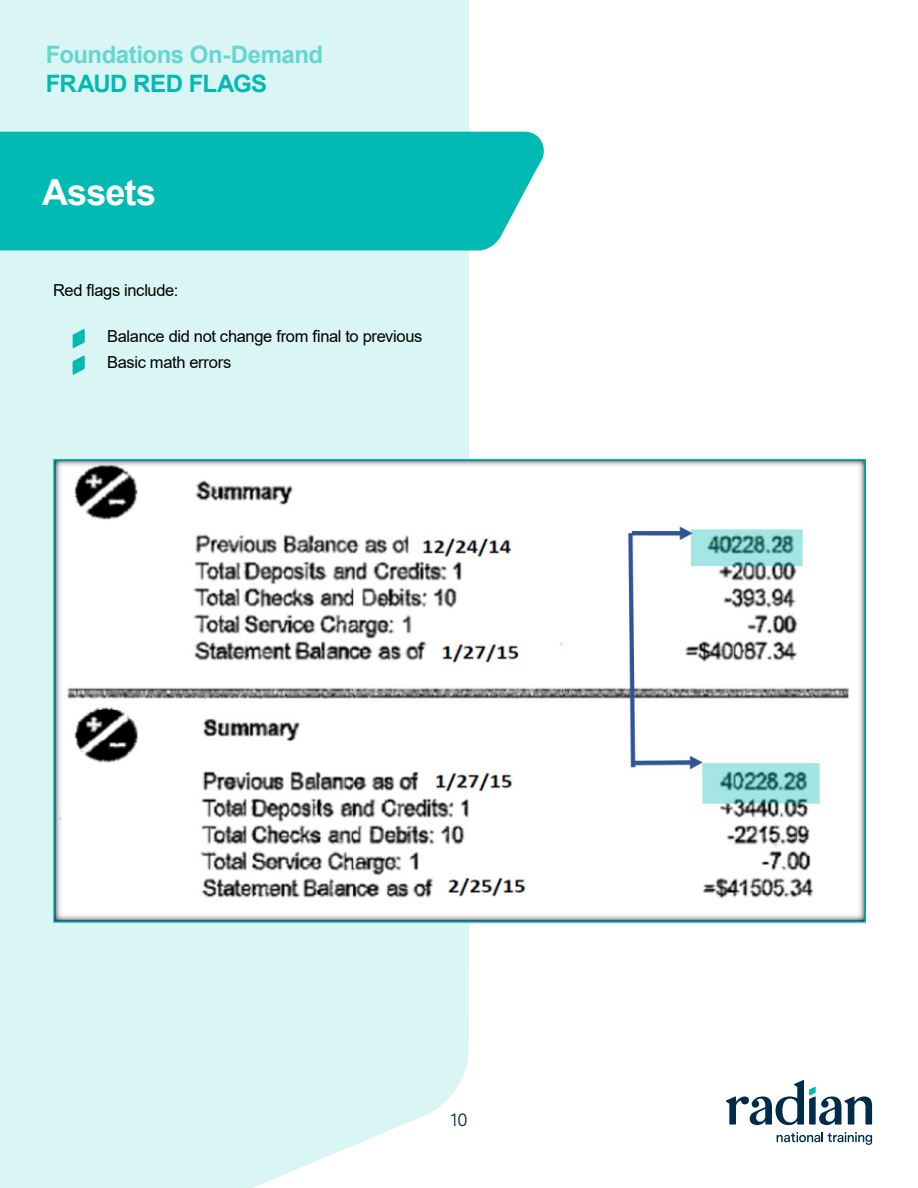
<style>
.page{position:relative;width:918px;height:1188px;background:#fff}
.page>*{position:absolute;margin:0;border:0;box-sizing:border-box;transform-origin:0 0}
.Internal_Pages_-_Mai{font:700 36px "Arial";letter-spacing:-.02em;color:#fff}
.t1{font:700 24px "Arial";letter-spacing:-.02em;color:#66d6d1}
.t2{font:700 24px "Arial";letter-spacing:-.025em;color:#00bab3}
.t3{font:18px "Messina Sans";color:#002b4a}
.Bullets_1{font:16.5px "Arial";letter-spacing:-.02em;color:#000}
.Body_Text{font:16.5px "Arial";letter-spacing:-.025em;color:#000}
</style>
<div class="page">
<div style="left:0;top:0;width:469px;height:1188px;background:#d9f5f4"></div>
<div style="left:0;top:132px;width:544px;height:118px;background:#00bab3"></div>
<svg style="left:73px;top:329px;width:12px;height:19px"></svg>
<svg style="left:73px;top:356px;width:12px;height:19px"></svg>
<img style="left:56px;top:462px;width:807px;height:458px">
<div style="left:53px;top:459px;width:813px;height:464px;border:2px solid #00bab3"></div>
<svg style="left:726px;top:1080px;width:146px;height:45px"></svg>
<svg style="left:777px;top:1132px;width:95px;height:13px"></svg>
<h2 class="t1" style="left:46px;top:38px;width:279px">Foundations On-Demand</h2>
<h2 class="t2" style="left:46px;top:67px;width:223px">FRAUD RED FLAGS</h2>
<p class="Internal_Pages_-_Mai" style="left:42px;top:167px;width:116px">Assets</p>
<p class="Body_Text" style="left:53px;top:278px;width:127px">Red flags include:</p>
<p class="Bullets_1" style="left:107px;top:325px;width:317px">Balance did not change from final to previous</p>
<p class="Bullets_1" style="left:107px;top:351px;width:126px">Basic math errors</p>
<p class="t3" style="left:451px;top:1106px;width:18px">10</p>
</div>
